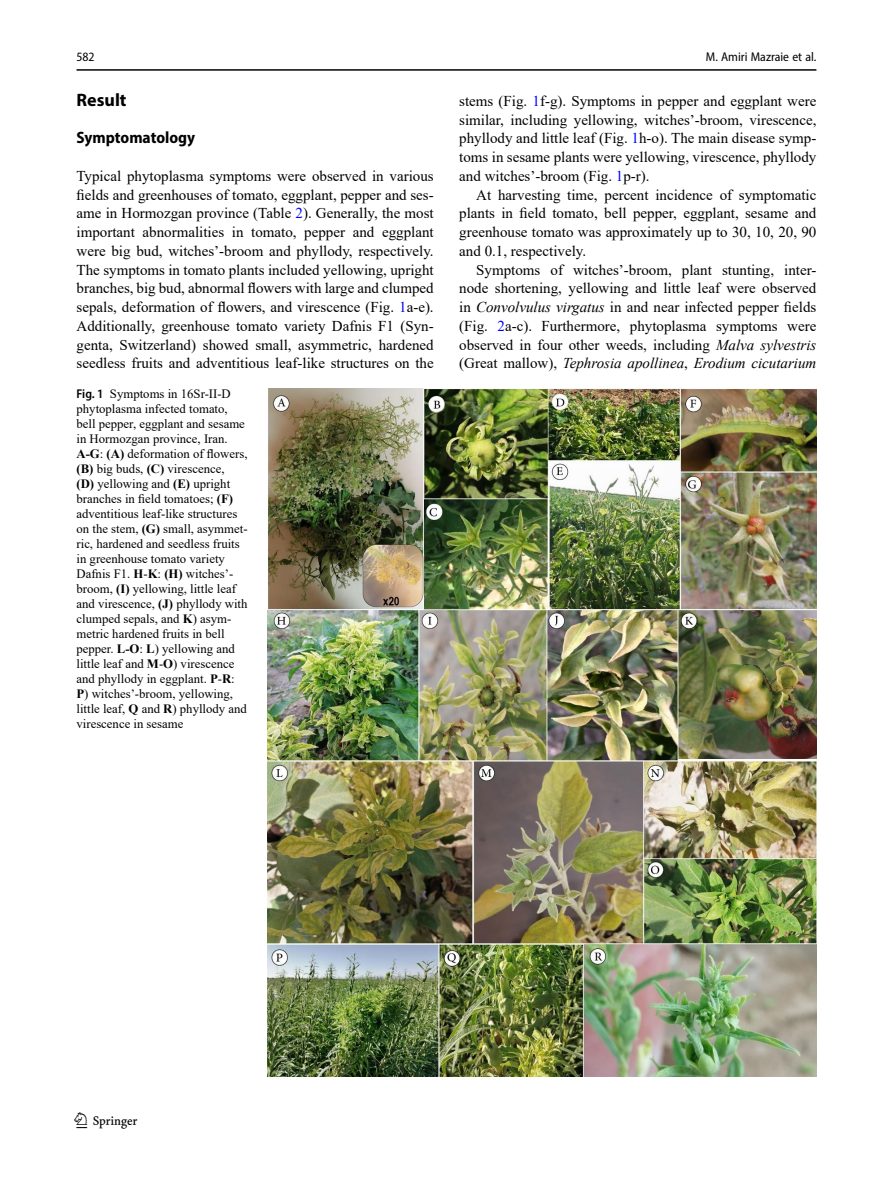
<style>
.page{position:relative;width:893px;height:1187px;background:#fff}
.page>*{position:absolute;margin:0;border:0;box-sizing:border-box;transform-origin:0 0}
.t1{font:22.5px "Springnew";color:#000}
.Head_1{font:700 18px "Myriad Pro";color:#000}
.Head_2_After_1{font:700 semi-condensed 16.5px "Myriad Pro";color:#000}
.Body_Text{font:15px/18.8px "Times New Roman";color:#000;text-align:justify}
.Body_Text_Indent{font:15px/18.8px "Times New Roman";color:#000;text-align:justify}
.Figure_Caption_Side{font:12.75px/15px "Times New Roman";color:#000}
.t2{font:semi-condensed 12.75px "Myriad Pro";color:#000}
.s1{color:#00f}
.s2{font-family:"Myriad Pro";font-weight:600;font-stretch:semi-condensed}
.s3{font-weight:700}
.s4{font-style:italic}
</style>
<div class="page">
<hr style="left:77px;top:69px;width:739px;height:2px;background:#000">
<img style="left:268px;top:388px;width:548px;height:688px">
<p class="t2" style="left:77px;top:49px;width:20px">582</p>
<p class="Head_1" style="left:77px;top:88px;width:52px">Result</p>
<p class="Head_2_After_1" style="left:77px;top:127px;width:120px">Symptomatology</p>
<p class="Body_Text" style="left:77px;top:166px;width:359px">Typical phytoplasma symptoms were observed in various fields and greenhouses of tomato, eggplant, pepper and ses&shy;ame in Hormozgan province (Table <span class="s1">2</span>). Generally, the most important abnormalities in tomato, pepper and eggplant were big bud, witches’-broom and phyllody, respectively.<br>The symptoms in tomato plants included yellowing, upright branches, big bud, abnormal flowers with large and clumped sepals, deformation of flowers, and virescence (Fig. <span class="s1">1</span>a-e).<br>Additionally, greenhouse tomato variety Dafnis F1 (Syn&shy;genta, Switzerland) showed small, asymmetric, hardened seedless fruits and adventitious leaf-like structures on the</p>
<p class="Figure_Caption_Side" style="left:77px;top:385px;width:173px"><span class="s2">Fig. 1</span> Symptoms in 16Sr-II-D phytoplasma infected tomato, bell pepper, eggplant and sesame in Hormozgan province, Iran.<br><span class="s3">A-G</span>: <span class="s3">(A)</span> deformation of flowers, <span class="s3">(B)</span> big buds, <span class="s3">(C)</span> virescence,<br><span class="s3">(D)</span> yellowing and <span class="s3">(E)</span> upright branches in field tomatoes; <span class="s3">(F) </span>adventitious leaf-like structures on the stem, <span class="s3">(G)</span> small, asymmet&shy;ric, hardened and seedless fruits in greenhouse tomato variety<br>Dafnis F1. <span class="s3">H</span>-<span class="s3">K</span>: <span class="s3">(H)</span> witches’- broom, <span class="s3">(I)</span> yellowing, little leaf and virescence, <span class="s3">(J)</span> phyllody with clumped sepals, and <span class="s3">K</span>) asym&shy;metric hardened fruits in bell pepper. <span class="s3">L-O</span>: <span class="s3">L</span>) yellowing and little leaf and <span class="s3">M</span>-<span class="s3">O</span>) virescence and phyllody in eggplant. <span class="s3">P</span>-<span class="s3">R</span>:<br><span class="s3">P</span>) witches’-broom, yellowing, little leaf, <span class="s3">Q</span> and <span class="s3">R</span>) phyllody and virescence in sesame</p>
<p class="t2" style="left:706px;top:49px;width:112px">M. Amiri Mazraie et al.</p>
<p class="Body_Text" style="left:459px;top:91px;width:359px">stems (Fig. <span class="s1">1</span>f-g). Symptoms in pepper and eggplant were similar, including yellowing, witches’-broom, virescence, phyllody and little leaf (Fig. <span class="s1">1</span>h-o). The main disease symp&shy;toms in sesame plants were yellowing, virescence, phyllody and witches’-broom (Fig. <span class="s1">1</span>p-r).</p>
<p class="Body_Text_Indent" style="left:459px;top:185px;width:359px;text-indent:17px">At harvesting time, percent incidence of symptomatic plants in field tomato, bell pepper, eggplant, sesame and greenhouse tomato was approximately up to 30, 10, 20, 90 and 0.1, respectively.</p>
<p class="Body_Text_Indent" style="left:459px;top:260px;width:359px;text-indent:17px">Symptoms of witches’-broom, plant stunting, inter&shy;node shortening, yellowing and little leaf were observed in <span class="s4">Convolvulus virgatus</span> in and near infected pepper fields (Fig. <span class="s1">2</span>a-c). Furthermore, phytoplasma symptoms were observed in four other weeds, including <span class="s4">Malva sylvestris </span>(Great mallow), <span class="s4">Tephrosia apollinea</span>, <span class="s4">Erodium cicutarium</span></p>
<h1 class="t1" style="left:77px;top:1107px;width:63px">1 3</h1>
</div>
